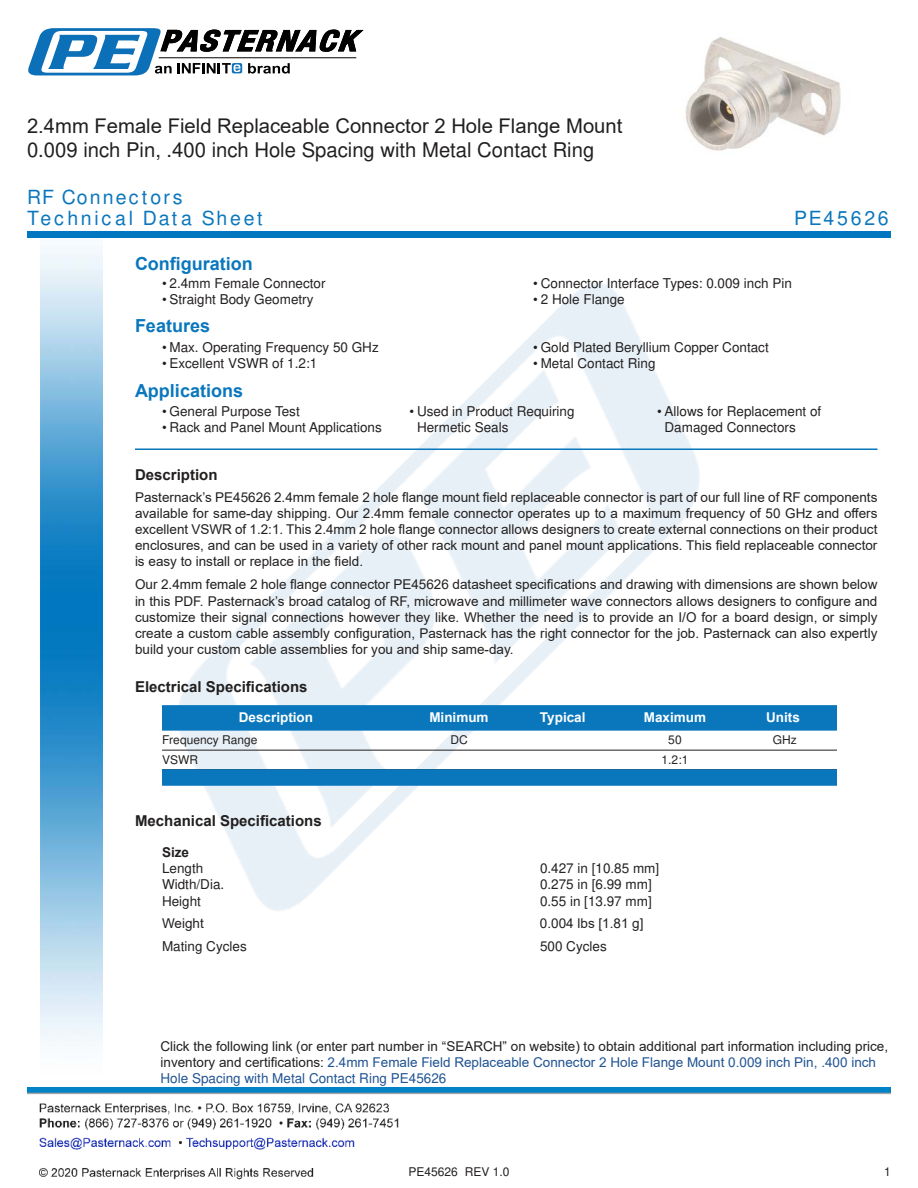
<style>
.page{position:relative;width:918px;height:1188px;background:#fff}
.page>*{position:absolute;margin:0;border:0;box-sizing:border-box;transform-origin:0 0}
.t1{font:20.25px/24.3px "Arial";color:#221f1f}
.t2{font:900 19.5px/20.4px "Arial";letter-spacing:.14em;color:#0a77bd}
.t3{font:700 18px "Arial";color:#0a77bd}
.t4{font:700 15px "Arial";color:#221f1f}
.t5{font:13.5px/16.2px "Arial";color:#221f1f}
.t6{font:700 13.5px "Arial";color:#fff}
.t7{font:700 13.5px "Arial";color:#221f1f}
.t8{font:12px "Arial";color:#221f1f}
.s1{color:#1f5392}
</style>
<div class="page">
<img style="left:39px;top:1103px;width:360px;height:77px">
<img style="left:102px;top:246px;width:719px;height:724px">
<img style="left:40px;top:237px;width:62px;height:804px">
<img style="left:27px;top:1088px;width:864px;height:7px">
<div style="left:27px;top:231px;width:864px;height:6px;background:#0177c0"></div>
<svg style="left:28px;top:28px;width:336px;height:47px"></svg>
<hr style="left:135px;top:448px;width:743px;height:2px;background:#0a77bd">
<div style="left:162px;top:705px;width:675px;height:26px;background:#0a77bd"></div>
<hr style="left:162px;top:750px;width:675px;height:1px;background:#221f1f">
<div style="left:162px;top:769px;width:675px;height:17px;background:#0a77bd"></div>
<img style="left:685px;top:37px;width:156px;height:114px">
<h1 class="t1" style="left:27px;top:114px;width:597px">2.4mm Female Field Replaceable Connector 2 Hole Flange Mount<br>0.009 inch Pin, .400 inch Hole Spacing with Metal Contact Ring</h1>
<h2 class="t2" style="left:27px;top:187px;width:237px">RF Connectors<br>Technical Data Sheet</h2>
<h2 class="t2" style="left:794px;top:208px;width:96px">PE45626</h2>
<h3 class="t3" style="left:135px;top:251px;width:119px">Con昀椀guration</h3>
<p class="t5" style="left:162px;top:276px;width:165px">• 2.4mm Female Connector</p>
<p class="t5" style="left:162px;top:292px;width:153px">• Straight Body Geometry</p>
<h3 class="t3" style="left:135px;top:313px;width:77px">Features</h3>
<p class="t5" style="left:162px;top:340px;width:218px">• Max. Operating Frequency 50 GHz</p>
<p class="t5" style="left:162px;top:357px;width:157px">• Excellent VSWR of 1.2:1</p>
<h3 class="t3" style="left:135px;top:378px;width:110px">Applications</h3>
<p class="t5" style="left:162px;top:404px;width:139px">• General Purpose Test</p>
<p class="t5" style="left:162px;top:421px;width:221px">• Rack and Panel Mount Applications</p>
<p class="t5" style="left:533px;top:276px;width:260px">• Connector Interface Types: 0.009 inch Pin</p>
<p class="t5" style="left:533px;top:292px;width:93px">• 2 Hole Flange</p>
<p class="t5" style="left:533px;top:340px;width:237px">• Gold Plated Beryllium Copper Contact</p>
<p class="t5" style="left:533px;top:357px;width:124px">• Metal Contact Ring</p>
<p class="t5" style="left:417px;top:404px;width:159px;text-indent:-8px">• Used in Product Requiring<br>Hermetic Seals</p>
<p class="t5" style="left:665px;top:404px;width:158px;text-indent:-8px">• Allows for Replacement of<br>Damaged Connectors</p>
<p class="t4" style="left:135px;top:464px;width:84px">Description</p>
<p class="t5" style="left:135px;top:489px;width:744px;text-align:justify">Pasternack’s PE45626 2.4mm female 2 hole 昀氀ange mount 昀椀eld replaceable connector is part of our full line of RF components available for same-day shipping. Our 2.4mm female connector operates up to a maximum frequency of 50 GHz and o昀昀ers excellent VSWR of 1.2:1. This 2.4mm 2 hole 昀氀ange connector allows designers to create external connections on their product enclosures, and can be used in a variety of other rack mount and panel mount applications. This 昀椀eld replaceable connector is easy to install or replace in the 昀椀eld.</p>
<p class="t5" style="left:135px;top:576px;width:744px;text-align:justify">Our 2.4mm female 2 hole 昀氀ange connector PE45626 datasheet speci昀椀cations and drawing with dimensions are shown below in this PDF. Pasternack’s broad catalog of RF, microwave and millimeter wave connectors allows designers to con昀椀gure and customize their signal connections however they like. Whether the need is to provide an I/O for a board design, or simply create a custom cable assembly con昀椀guration, Pasternack has the right connector for the job. Pasternack can also expertly build your custom cable assemblies for you and ship same-day.</p>
<p class="t4" style="left:135px;top:677px;width:174px">Electrical Speci昀椀cations</p>
<p class="t6" style="left:239px;top:708px;width:76px">Description</p>
<p class="t6" style="left:429px;top:708px;width:61px">Minimum</p>
<p class="t6" style="left:540px;top:708px;width:47px">Typical</p>
<p class="t6" style="left:644px;top:708px;width:64px">Maximum</p>
<p class="t6" style="left:766px;top:708px;width:35px">Units</p>
<p class="t8" style="left:162px;top:735px;width:97px">Frequency Range</p>
<p class="t8" style="left:450px;top:735px;width:19px">DC</p>
<p class="t8" style="left:668px;top:735px;width:15px">50</p>
<p class="t8" style="left:773px;top:735px;width:25px">GHz</p>
<p class="t8" style="left:162px;top:755px;width:37px">VSWR</p>
<p class="t8" style="left:662px;top:755px;width:28px">1.2:1</p>
<p class="t4" style="left:135px;top:810px;width:188px">Mechanical Speci昀椀cations</p>
<p class="t7" style="left:162px;top:843px;width:29px">Size</p>
<p class="t5" style="left:162px;top:862px;width:43px">Length</p>
<p class="t5" style="left:540px;top:862px;width:121px">0.427 in [10.85 mm]</p>
<p class="t5" style="left:162px;top:878px;width:64px">Width/Dia.</p>
<p class="t5" style="left:540px;top:878px;width:113px">0.275 in [6.99 mm]</p>
<p class="t5" style="left:162px;top:894px;width:41px">Height</p>
<p class="t5" style="left:540px;top:894px;width:113px">0.55 in [13.97 mm]</p>
<p class="t5" style="left:162px;top:915px;width:43px">Weight</p>
<p class="t5" style="left:540px;top:915px;width:105px">0.004 lbs [1.81 g]</p>
<p class="t5" style="left:162px;top:939px;width:86px">Mating Cycles</p>
<p class="t5" style="left:540px;top:939px;width:68px">500 Cycles</p>
<p class="t5" style="left:160px;top:1038px;width:729px">Click the following link (or enter part number in “SEARCH” on website) to obtain additional part information including price, inventory and certi昀椀cations: <span class="s1">2.4mm Female Field Replaceable Connector 2 Hole Flange Mount 0.009 inch Pin, .400 inch<br>Hole Spacing with Metal Contact Ring PE45626</span></p>
<p class="t8" style="left:409px;top:1167px;width:102px">PE45626 REV 1.0</p>
<p class="t8" style="left:884px;top:1167px;width:8px">1</p>
</div>
